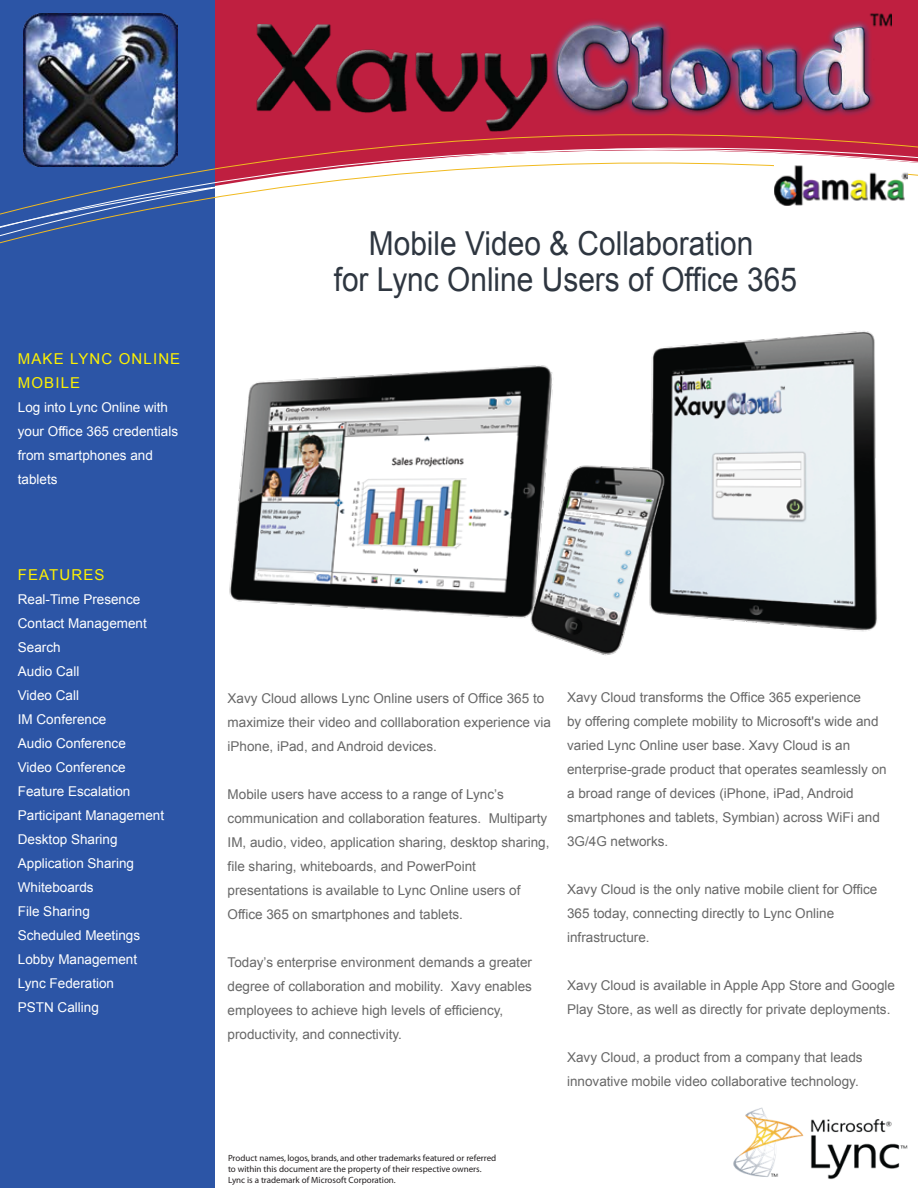
<style>
.page{position:relative;width:918px;height:1188px;background:#fff}
.page>*{position:absolute;margin:0;border:0;box-sizing:border-box;transform-origin:0 0}
.t1{font:33px/36px "Arial";color:#2e3640;text-align:center;scale:.91 1}
.t2{font:15px/24px "Arial";letter-spacing:.075em;color:#fff200}
.t3{font:13.5px/24px "Arial";color:#676767}
.t4{font:13.5px/24px "Arial";color:#fff}
.t5{font:9px/10.8px "Myriad";color:#231f20}
</style>
<div class="page">
<div style="left:215px;top:0;width:703px;height:134px;background:#bf1f40"></div>
<div style="left:0;top:0;width:215px;height:1188px;background:#2c55a6"></div>
<svg style="left:0;top:134px;width:918px;height:110px"></svg>
<img style="left:775px;top:165px;width:132px;height:40px">
<img style="left:733px;top:1107px;width:175px;height:73px">
<img style="left:255px;top:0;width:636px;height:132px">
<img style="left:24px;top:13px;width:153px;height:154px">
<img style="left:650px;top:331px;width:227px;height:301px">
<img style="left:229px;top:365px;width:324px;height:253px">
<img style="left:527px;top:461px;width:142px;height:195px">
<p class="t2" style="left:18px;top:347px;width:164px">MAKE LYNC ONLINE<br>MOBILE</p>
<p class="t4" style="left:18px;top:395px;width:162px">Log into Lync Online with your Office 365 credentials from smartphones and tablets</p>
<p class="t2" style="left:18px;top:563px;width:88px">FEATURES</p>
<p class="t4" style="left:18px;top:587px;width:148px">Real-Time Presence<br>Contact Management<br>Search<br>Audio Call<br>Video Call<br>IM Conference<br>Audio Conference<br>Video Conference<br>Feature Escalation<br>Participant Management<br>Desktop Sharing<br>Application Sharing<br>Whiteboards<br>File Sharing<br>Scheduled Meetings<br>Lobby Management<br>Lync Federation<br>PSTN Calling</p>
<h1 class="t1" style="left:334px;top:226px;width:511px">Mobile Video &amp; Collaboration<br>for Lync Online Users of Office 365</h1>
<p class="t3" style="left:228px;top:686px;width:325px">Xavy Cloud allows Lync Online users of Office 365 to maximize their video and colllaboration experience via iPhone, iPad, and Android devices.</p>
<p class="t3" style="left:228px;top:782px;width:323px">Mobile users have access to a range of Lync’s communication and collaboration features. Multiparty IM, audio, video, application sharing, desktop sharing, file sharing, whiteboards, and PowerPoint presentations is available to Lync Online users of Office 365 on smartphones and tablets.</p>
<p class="t3" style="left:228px;top:950px;width:306px">Today’s enterprise environment demands a greater degree of collaboration and mobility. Xavy enables employees to achieve high levels of efficiency, productivity, and connectivity.</p>
<p class="t3" style="left:567px;top:686px;width:321px">Xavy Cloud transforms the Office 365 experience<br>by offering complete mobility to Microsoft's wide and varied Lync Online user base. Xavy Cloud is an enterprise-grade product that operates seamlessly on a broad range of devices (iPhone, iPad, Android smartphones and tablets, Symbian) across WiFi and 3G/4G networks.</p>
<p class="t3" style="left:567px;top:878px;width:312px">Xavy Cloud is the only native mobile client for Office<br>365 today, connecting directly to Lync Online infrastructure.</p>
<p class="t3" style="left:567px;top:974px;width:329px">Xavy Cloud is available in Apple App Store and Google<br>Play Store, as well as directly for private deployments.</p>
<p class="t3" style="left:567px;top:1046px;width:297px">Xavy Cloud, a product from a company that leads innovative mobile video collaborative technology.</p>
<p class="t5" style="left:228px;top:1153px;width:270px">Product names, logos, brands, and other trademarks featured or referred to within this document are the property of their respective owners.<br>Lync is a trademark of Microsoft Corporation.</p>
</div>
